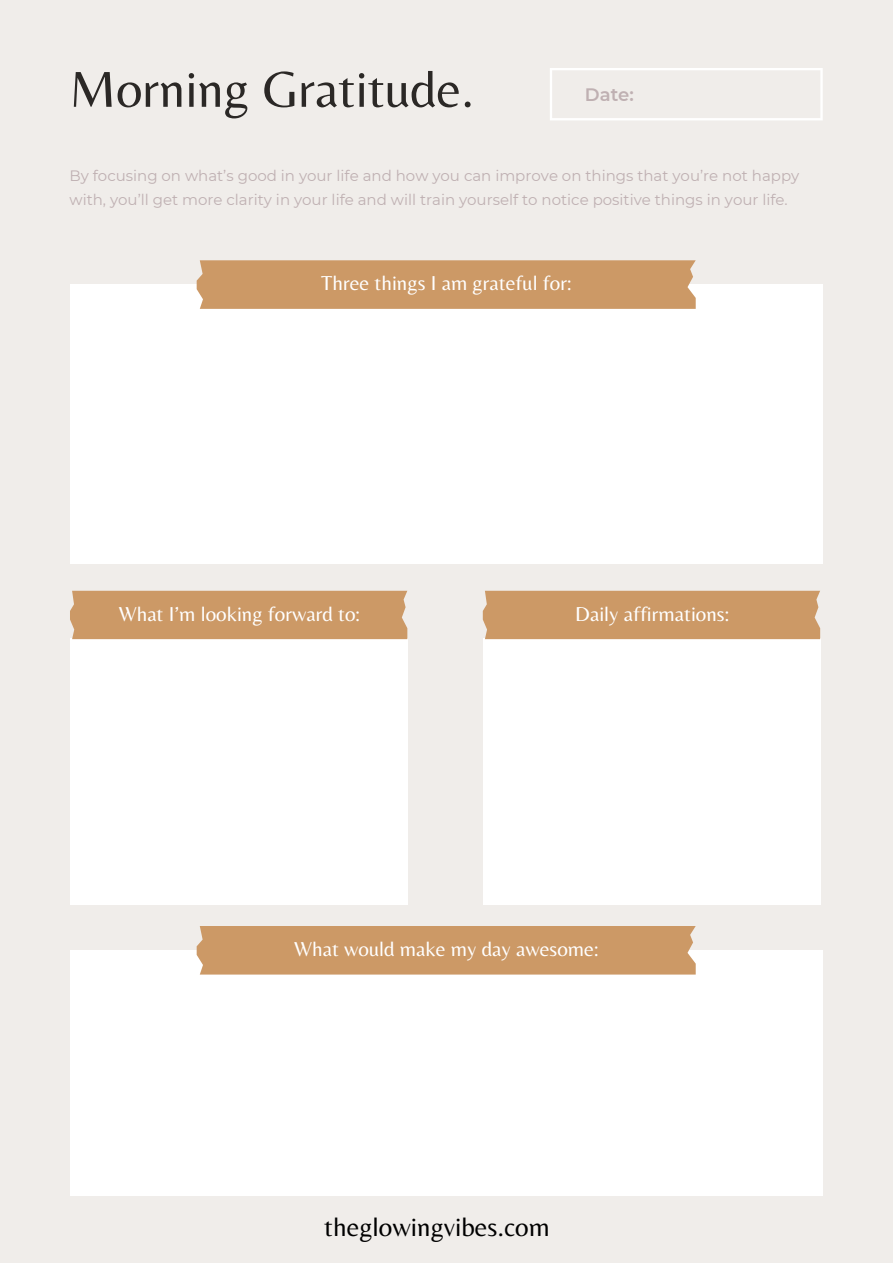
<style>
.page{position:relative;width:893px;height:1264px;background:#fff}
.page>*{position:absolute;margin:0;border:0;box-sizing:border-box;transform-origin:0 0}
.t1{font:52.5px "Belleza";color:#2b2826}
.t2{font:27px "Belleza";color:#000}
.t3{font:21px "Belleza";color:#fff}
.t4{font:600 18px "Montserrat";color:#bfb0b2}
.t5{font:15px/23.5px "Montserrat";color:#bfb0b2}
</style>
<div class="page">
<div style="left:0;top:0;width:892px;height:1262px;background:#f0edea"></div>
<div style="left:70px;top:284px;width:752px;height:279px;background:#fff"></div>
<svg style="left:550px;top:68px;width:272px;height:52px"></svg>
<div style="left:70px;top:950px;width:752px;height:245px;background:#fff"></div>
<div style="left:482px;top:638px;width:338px;height:266px;background:#fff"></div>
<div style="left:70px;top:638px;width:337px;height:266px;background:#fff"></div>
<div style="left:70px;top:590px;width:337px;height:49px;background:#c96"></div>
<div style="left:483px;top:590px;width:337px;height:49px;background:#c96"></div>
<div style="left:197px;top:260px;width:498px;height:49px;background:#c96"></div>
<div style="left:197px;top:926px;width:498px;height:48px;background:#c96"></div>
<p class="t1" style="left:69px;top:58px;width:406px">Morning Gratitude.</p>
<p class="t4" style="left:585px;top:84px;width:50px">Date:</p>
<p class="t5" style="left:69px;top:164px;width:731px">By focusing on what’s good in your life and how you can improve on things that you’re not happy with, you’ll get more clarity in your life and will train yourself to notice positive things in your life.</p>
<p class="t3" style="left:321px;top:271px;width:252px">Three things I am grateful for:</p>
<p class="t3" style="left:119px;top:601px;width:243px">What I’m looking forward to:</p>
<p class="t3" style="left:575px;top:601px;width:155px">Daily affirmations:</p>
<p class="t3" style="left:294px;top:936px;width:305px">What would make my day awesome:</p>
<p class="t2" style="left:324px;top:1210px;width:227px">theglowingvibes.com</p>
</div>
